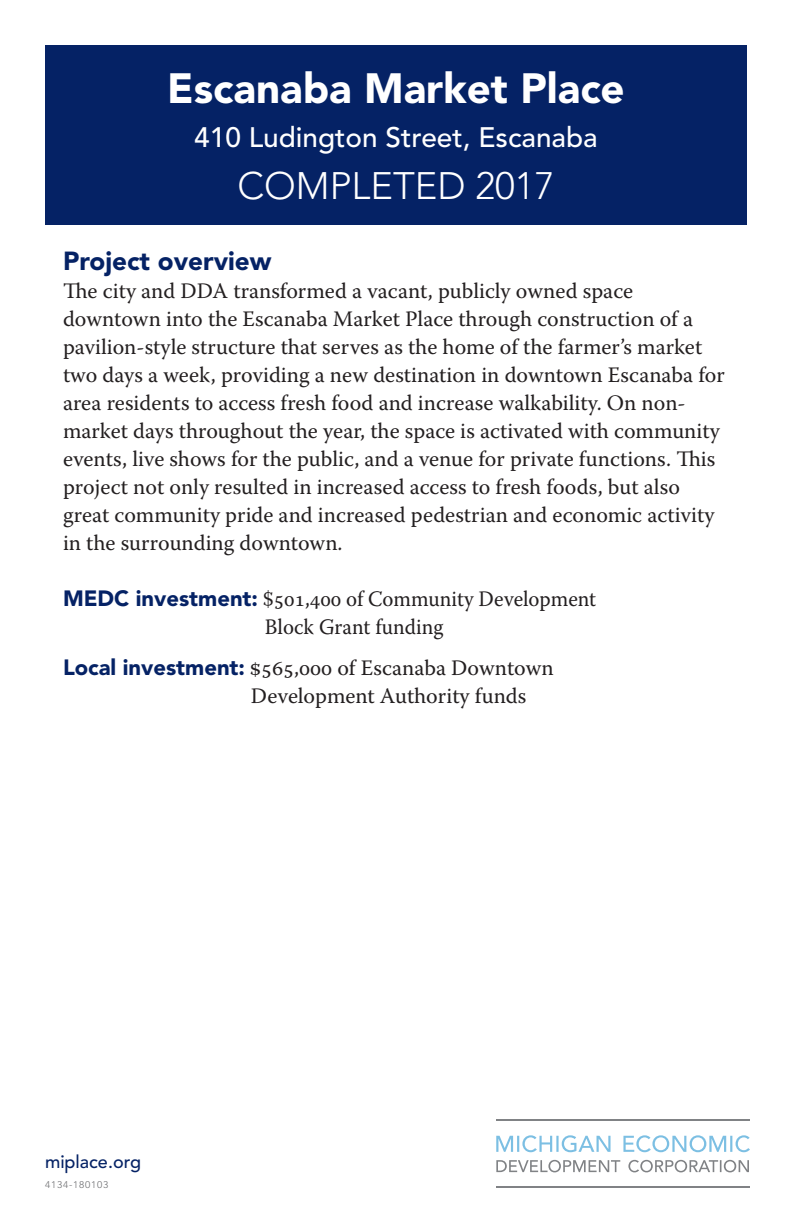
<style>
.page{position:relative;width:792px;height:1224px;background:#fff}
.page>*{position:absolute;margin:0;border:0;box-sizing:border-box;transform-origin:0 0}
.t1{font:900 42px "Avenir";color:#fff}
.t2{font:300 38px "Avenir";color:#fff}
.t3{font:500 28px "Avenir";color:#fff}
.t4{font:900 26px "Avenir";color:#052265}
.t5{font:22px/28px "Warnock Pro";color:#231f20}
.t6{font:22px/28px "Warnock Pro";color:#231f20;scale:.95 1}
.t7{font:500 18px "Avenir";color:#052265}
.t8{font:300 9.6px "Avenir";letter-spacing:.08em;color:#6c6d70;scale:1.04 1}
.s1{font-family:"Avenir";font-weight:900;color:#052265}
</style>
<div class="page">
<div style="left:45px;top:45px;width:702px;height:180px;background:#052265"></div>
<svg style="left:496px;top:1160px;width:253px;height:12px"></svg>
<svg style="left:496px;top:1135px;width:254px;height:17px"></svg>
<hr style="left:496px;top:1120px;width:254px;height:1px;background:#808285">
<hr style="left:496px;top:1186px;width:254px;height:1px;background:#808285">
<p class="t1" style="left:167px;top:63px;width:459px">Escanaba Market Place</p>
<p class="t3" style="left:194px;top:121px;width:405px">410 Ludington Street, Escanaba</p>
<p class="t2" style="left:238px;top:163px;width:318px">COMPLETED 2017</p>
<p class="t4" style="left:63px;top:245px;width:210px">Project overview</p>
<p class="t5" style="left:63px;top:276px;width:663px">The city and DDA transformed a vacant, publicly owned space downtown into the Escanaba Market Place through construction of a pavilion-style structure that serves as the home of the farmer’s market two days a week, providing a new destination in downtown Escanaba for area residents to access fresh food and increase walkability. On non&shy;market days throughout the year, the space is activated with community events, live shows for the public, and a venue for private functions. This project not only resulted in increased access to fresh foods, but also great community pride and increased pedestrian and economic activity in the surrounding downtown.</p>
<p class="t6" style="left:265px;top:584px;width:350px;text-indent:-202px"><span class="s1">MEDC investment:</span> $501,400 of Community Development<br>Block Grant funding</p>
<p class="t5" style="left:251px;top:654px;width:304px;text-indent:-188px"><span class="s1">Local investment:</span> $565,000 of Escanaba Downtown<br>Development Authority funds</p>
<p class="t7" style="left:45px;top:1151px;width:98px">miplace.org</p>
<p class="t8" style="left:45px;top:1179px;width:62px">4134-180103</p>
</div>
